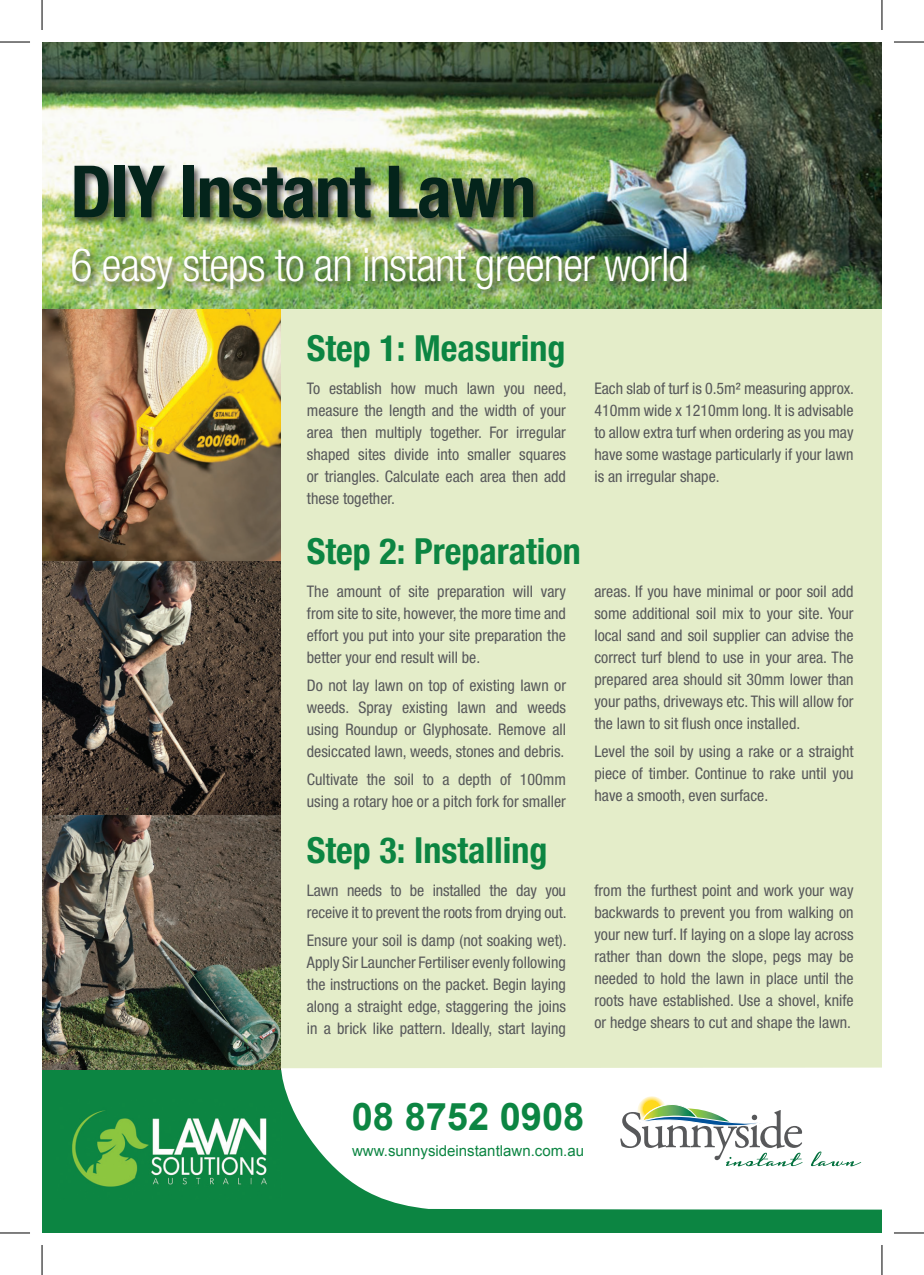
<style>
.page{position:relative;width:924px;height:1275px;background:#fff}
.page>*{position:absolute;margin:0;border:0;box-sizing:border-box;transform-origin:0 0}
.t1{font:700 condensed 72px "Helvetica Neue";letter-spacing:-.02em;color:#04241b}
.t2{font:300 condensed 46px "Helvetica Neue";letter-spacing:-.02em;color:#fff}
.t3{font:700 38px "Arial";color:#0c8542}
.t4{font:700 condensed 36px "Helvetica Neue";color:#0c8542}
.t5{font:condensed 16px/22px "Helvetica Neue";color:#57585a;text-align:justify}
.t6{font:15px "Arial";color:#0c8542}
</style>
<div class="page">
<div style="left:42px;top:218px;width:839px;height:852px;background:#e4edc9"></div>
<img style="left:42px;top:308px;width:238px;height:762px">
<div style="left:42px;top:1070px;width:839px;height:163px;background:#0c8542"></div>
<img style="left:72px;top:1110px;width:195px;height:77px">
<svg style="left:281px;top:1067px;width:600px;height:142px;background:#ecf5f0"></svg>
<svg style="left:620px;top:1096px;width:182px;height:70px;background:#d7ddd7"></svg>
<svg style="left:810px;top:1151px;width:50px;height:15px"></svg>
<img style="left:42px;top:42px;width:839px;height:266px">
<div style="left:70px;top:164px;width:626px;height:136px;background:#231f20;opacity:.75"></div>
<hr style="left:0;top:42px;width:30px;height:1px;background:#000">
<hr style="left:893px;top:42px;width:30px;height:1px;background:#000">
<hr style="left:0;top:1232px;width:30px;height:1px;background:#000">
<hr style="left:893px;top:1232px;width:30px;height:1px;background:#000">
<hr style="left:42px;top:0;width:1px;height:30px;background:#000">
<hr style="left:42px;top:1245px;width:1px;height:30px;background:#000">
<hr style="left:881px;top:0;width:1px;height:30px;background:#000">
<hr style="left:881px;top:1245px;width:1px;height:30px;background:#000">
<p class="t1" style="left:70px;top:148px;width:467px">DIY Instant Lawn</p>
<p class="t2" style="left:70px;top:238px;width:620px">6 easy steps to an instant greener world</p>
<p class="t4" style="left:307px;top:326px;width:260px">Step 1: Measuring</p>
<p class="t5" style="left:307px;top:378px;width:261px">To establish how much lawn you need, measure the length and the width of your area then multiply together. For irregular shaped sites divide into smaller squares or triangles. Calculate each area then add these together.</p>
<p class="t5" style="left:594px;top:378px;width:261px">Each slab of turf is 0.5m² measuring approx.<br>410mm wide x 1210mm long. It is advisable to allow extra turf when ordering as you may have some wastage particularly if your lawn is an irregular shape.</p>
<p class="t4" style="left:307px;top:529px;width:275px">Step 2: Preparation</p>
<p class="t5" style="left:307px;top:580px;width:260px">The amount of site preparation will vary from site to site, however, the more time and effort you put into your site preparation the better your end result will be.</p>
<p class="t5" style="left:307px;top:674px;width:260px">Do not lay lawn on top of existing lawn or weeds. Spray existing lawn and weeds using Roundup or Glyphosate. Remove all desiccated lawn, weeds, stones and debris.</p>
<p class="t5" style="left:307px;top:768px;width:260px">Cultivate the soil to a depth of 100mm using a rotary hoe or a pitch fork for smaller</p>
<p class="t4" style="left:307px;top:828px;width:242px">Step 3: Installing</p>
<p class="t5" style="left:307px;top:879px;width:261px">Lawn needs to be installed the day you receive it to prevent the roots from drying out.</p>
<p class="t5" style="left:307px;top:929px;width:261px">Ensure your soil is damp (not soaking wet).<br>Apply Sir Launcher Fertiliser evenly following the instructions on the packet. Begin laying along a straight edge, staggering the joins in a brick like pattern. Ideally, start laying</p>
<p class="t5" style="left:594px;top:580px;width:260px">areas. If you have minimal or poor soil add some additional soil mix to your site. Your local sand and soil supplier can advise the correct turf blend to use in your area. The prepared area should sit 30mm lower than your paths, driveways etc. This will allow for the lawn to sit flush once installed.</p>
<p class="t5" style="left:594px;top:740px;width:260px">Level the soil by using a rake or a straight piece of timber. Continue to rake until you have a smooth, even surface.</p>
<p class="t5" style="left:594px;top:879px;width:260px">from the furthest point and work your way backwards to prevent you from walking on your new turf. If laying on a slope lay across rather than down the slope, pegs may be needed to hold the lawn in place until the roots have established. Use a shovel, knife or hedge shears to cut and shape the lawn.</p>
<p class="t3" style="left:351px;top:1092px;width:234px">08 8752 0908</p>
<p class="t6" style="left:352px;top:1141px;width:233px">www.sunnysideinstantlawn.com.au</p>
</div>
